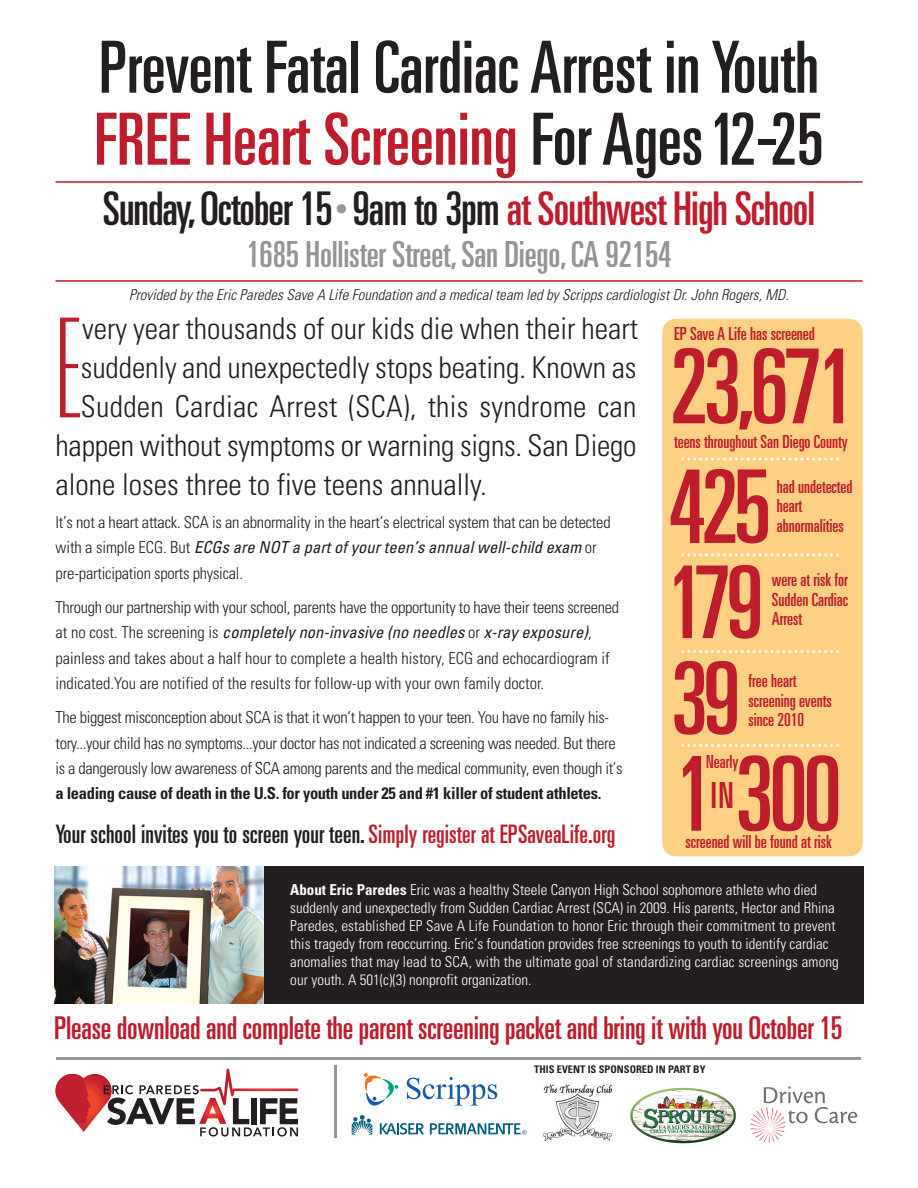
<style>
.page{position:relative;width:918px;height:1188px;background:#fff}
.page>*{position:absolute;margin:0;border:0;box-sizing:border-box;transform-origin:0 0}
.t1{font:100 ultra-condensed 138.15px "Univers";color:#bf1d2c}
.t2{font:ultra-condensed 103.5px "Univers";letter-spacing:-.05em;color:#bf1d2c}
.t3{font:ultra-condensed 101.55px "Univers";color:#bf1d2c}
.t4{font:ultra-condensed 100.5px/96px "Univers";color:#bf1d2c}
.t5{font:ultra-condensed 72px/72px "Univers";color:#231f20}
.t6{font:ultra-condensed 46.5px "Univers";letter-spacing:-.02em;color:#231f20}
.t7{font:ultra-condensed 36px "Univers";letter-spacing:-.005em;color:#939598}
.t8{font:ultra-condensed 36px "Univers";color:#bf1d2c}
.t9{font:ultra-condensed 31.5px "Univers";letter-spacing:-.005em;color:#bf1d2c}
.t10{font:300 condensed 30px "Univers";color:#231f20}
.t11{font:ultra-condensed 25.5px "Univers";letter-spacing:.005em;color:#231f20}
.t12{font:ultra-condensed 18px/19.5px "Univers";color:#bf1d2c}
.t13{font:300 condensed 16.5px/25.3px "Univers";letter-spacing:-.02em;color:#231f20}
.t14{font:300 condensed 16.5px/25.3px "Univers";color:#231f20}
.t15{font:700 condensed 16.5px "Univers";letter-spacing:-.02em;color:#231f20}
.t16{font:300 condensed 15px/18px "Univers";color:#fff}
.t17{font:italic 300 condensed 15px "Univers";letter-spacing:.005em;color:#231f20}
.t18{font:700 condensed 10.5px "Univers";color:#231f20}
.s1{color:#bf1d2c}
.s2{font-size:25.5px;color:#939598}
.s3{font-weight:400;font-style:italic}
.s4{font-weight:700}
</style>
<div class="page">
<hr style="left:56px;top:181px;width:806px;height:2px;background:#bf1d2c">
<hr style="left:56px;top:280px;width:806px;height:2px;background:#bf1d2c">
<div style="left:54px;top:866px;width:810px;height:138px;background:#231f20"></div>
<img style="left:54px;top:866px;width:209px;height:138px">
<div style="left:662px;top:319px;width:201px;height:537px;background:#fed084;border-radius:14px"></div>
<svg style="left:681px;top:650px;width:158px;height:3px"></svg>
<svg style="left:681px;top:744px;width:158px;height:3px"></svg>
<svg style="left:681px;top:553px;width:158px;height:3px"></svg>
<svg style="left:681px;top:458px;width:158px;height:3px"></svg>
<svg style="left:56px;top:1069px;width:242px;height:68px"></svg>
<hr style="left:334px;top:1065px;width:3px;height:73px;background:#939598">
<hr style="left:57px;top:1057px;width:804px;height:2px;background:#939598">
<svg style="left:750px;top:1086px;width:107px;height:56px"></svg>
<svg style="left:364px;top:1073px;width:34px;height:33px"></svg>
<svg style="left:407px;top:1077px;width:90px;height:29px"></svg>
<img style="left:542px;top:1084px;width:71px;height:58px">
<img style="left:627px;top:1087px;width:112px;height:59px;border-radius:50%">
<svg style="left:352px;top:1115px;width:20px;height:19px"></svg>
<svg style="left:380px;top:1123px;width:44px;height:11px"></svg>
<svg style="left:430px;top:1123px;width:96px;height:12px"></svg>
<h3 class="t5" style="left:94px;top:37px;width:731px">Prevent Fatal Cardiac Arrest in Youth<br><span class="s1">FREE Heart Screening</span> For Ages12-25</h3>
<h3 class="t6" style="left:103px;top:191px;width:714px">Sunday,October 15<span class="s2">•</span> 9am to 3pm <span class="s1">at Southwest High School</span></h3>
<h3 class="t7" style="left:246px;top:241px;width:427px">1685 Hollister Street,San Diego,CA 92154</h3>
<p class="t17" style="left:129px;top:289px;width:661px">Provided by the Eric Paredes Save A Life Foundation and a medical team led by Scripps cardiologist Dr. John Rogers, MD.</p>
<h1 class="t1" style="left:56px;top:318px;width:27px">E</h1>
<h3 class="t10" style="left:82px;top:318px;width:557px">very year thousands of our kids die when their heart</h3>
<h3 class="t10" style="left:81px;top:357px;width:557px">suddenly and unexpectedly stops beating. Known as</h3>
<h3 class="t10" style="left:81px;top:396px;width:557px">Sudden Cardiac Arrest (SCA), this syndrome can</h3>
<h3 class="t10" style="left:56px;top:435px;width:583px">happen without symptoms or warning signs. San Diego</h3>
<h3 class="t10" style="left:56px;top:474px;width:433px">alone loses three to five teens annually.</h3>
<p class="t13" style="left:56px;top:511px;width:557px">It’s not a heart attack. SCA is an abnormality in the heart’s electrical system that can be detected with a simple ECG. But <span class="s3">ECGs are NOT a part of your teen’s annual well-child exam</span> or pre-participation sports physical.</p>
<p class="t14" style="left:56px;top:596px;width:565px">Through our partnership with your school, parents have the opportunity to have their teens screened at no cost. The screening is <span class="s3">completely non-invasive (no needles</span> or <span class="s3">x-ray exposure)</span>, painless and takes about a half hour to complete a health history, ECG and echocardiogram if indicated.You are notified of the results for follow-up with your own family doctor.</p>
<p class="t13" style="left:56px;top:706px;width:569px">The biggest misconception about SCA is that it won’t happen to your teen. You have no family his&shy;tory...your child has no symptoms...your doctor has not indicated a screening was needed. But there is a dangerously low awareness of SCA among parents and the medical community, even though it’s</p>
<p class="t15" style="left:56px;top:788px;width:547px">a leading cause of death in the U.S. for youth under 25 and #1 killer of student athletes.</p>
<h3 class="t11" style="left:56px;top:824px;width:561px">Your school invites you to screen your teen.<span class="s1">Simply register at EPSaveaLife.org</span></h3>
<p class="t12" style="left:674px;top:325px;width:142px">EP Save A Life has screened</p>
<h2 class="t2" style="left:670px;top:349px;width:187px">23,671</h2>
<p class="t12" style="left:674px;top:433px;width:175px">teens throughout San Diego County</p>
<h3 class="t3" style="left:668px;top:470px;width:105px">425</h3>
<h3 class="t4" style="left:667px;top:563px;width:98px">179<br>39</h3>
<p class="t12" style="left:777px;top:478px;width:77px">had undetected heart abnormalities</p>
<p class="t12" style="left:772px;top:572px;width:78px;text-align:justify">were at risk for Sudden Cardiac Arrest</p>
<p class="t12" style="left:748px;top:673px;width:85px">free heart screening events since 2010</p>
<p class="t12" style="left:706px;top:753px;width:34px">Nearly</p>
<h2 class="t2" style="left:675px;top:756px;width:169px">1 300</h2>
<h3 class="t8" style="left:711px;top:782px;width:24px">IN</h3>
<p class="t12" style="left:685px;top:834px;width:148px">screened will be found at risk</p>
<p class="t16" style="left:290px;top:882px;width:550px"><span class="s4">About Eric Paredes</span> Eric was a healthy Steele Canyon High School sophomore athlete who died suddenly and unexpectedly from Sudden Cardiac Arrest (SCA) in 2009. His parents, Hector and Rhina Paredes, established EP Save A Life Foundation to honor Eric through their commitment to prevent this tragedy from reoccurring. Eric’s foundation provides free screenings to youth to identify cardiac anomalies that may lead to SCA, with the ultimate goal of standardizing cardiac screenings among our youth. A 501(c)(3) nonprofit organization.</p>
<h3 class="t9" style="left:54px;top:1016px;width:790px">Please download and complete the parent screening packet and bring it with you October 15</h3>
<p class="t18" style="left:534px;top:1066px;width:173px">THIS EVENT IS SPONSORED IN PART BY</p>
</div>
